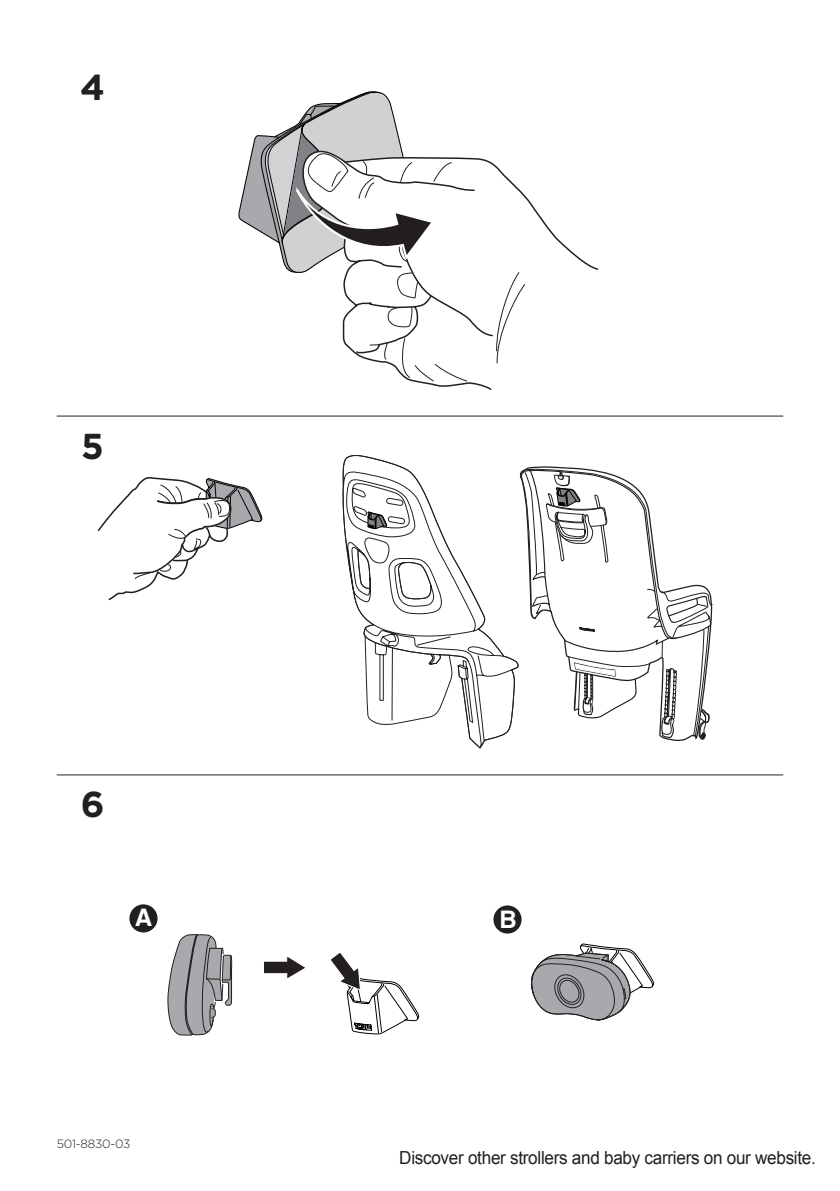
<style>
.page{position:relative;width:840px;height:1191px;background:#fff}
.page>*{position:absolute;margin:0;border:0;box-sizing:border-box;transform-origin:0 0}
.t1{font:700 36px "Thule";color:#231f20}
.t2{font:700 24.2px "Helvetica World";color:#fff}
.t3{font:18px "Arial";letter-spacing:-.015em;color:#221e1f;scale:.95 1}
.t4{font:300 12px "Thule";letter-spacing:-.02em;color:#231f20}
</style>
<div class="page">
<svg style="left:342px;top:454px;width:140px;height:295px"></svg>
<svg style="left:458px;top:468px;width:254px;height:279px"></svg>
<svg style="left:97px;top:477px;width:165px;height:124px"></svg>
<svg style="left:411px;top:195px;width:188px;height:195px"></svg>
<svg style="left:238px;top:91px;width:287px;height:290px"></svg>
<div style="left:129px;top:904px;width:28px;height:28px;background:#231f20;border-radius:50%"></div>
<div style="left:492px;top:904px;width:30px;height:30px;border:2px solid #fff;border-radius:50%"></div>
<div style="left:493px;top:905px;width:28px;height:28px;background:#231f20;border-radius:50%"></div>
<hr style="left:57px;top:415px;width:725px;height:1px;background:#231f20">
<hr style="left:57px;top:774px;width:725px;height:1px;background:#231f20">
<svg style="left:367px;top:511px;width:20px;height:18px"></svg>
<svg style="left:167px;top:934px;width:66px;height:102px"></svg>
<svg style="left:264px;top:956px;width:41px;height:23px"></svg>
<svg style="left:331px;top:953px;width:88px;height:81px"></svg>
<svg style="left:531px;top:943px;width:123px;height:78px"></svg>
<h1 class="t1" style="left:80px;top:65px;width:26px">4</h1>
<h1 class="t1" style="left:81px;top:424px;width:24px">5</h1>
<h1 class="t1" style="left:81px;top:783px;width:25px">6</h1>
<h2 class="t2" style="left:135px;top:903px;width:19px">A</h2>
<h2 class="t2" style="left:499px;top:905px;width:19px">B</h2>
<p class="t4" style="left:57px;top:1135px;width:75px">501-8830-03</p>
<p class="t3" style="left:399px;top:1145px;width:440px">Discover other strollers and baby carriers on our website.</p>
</div>
